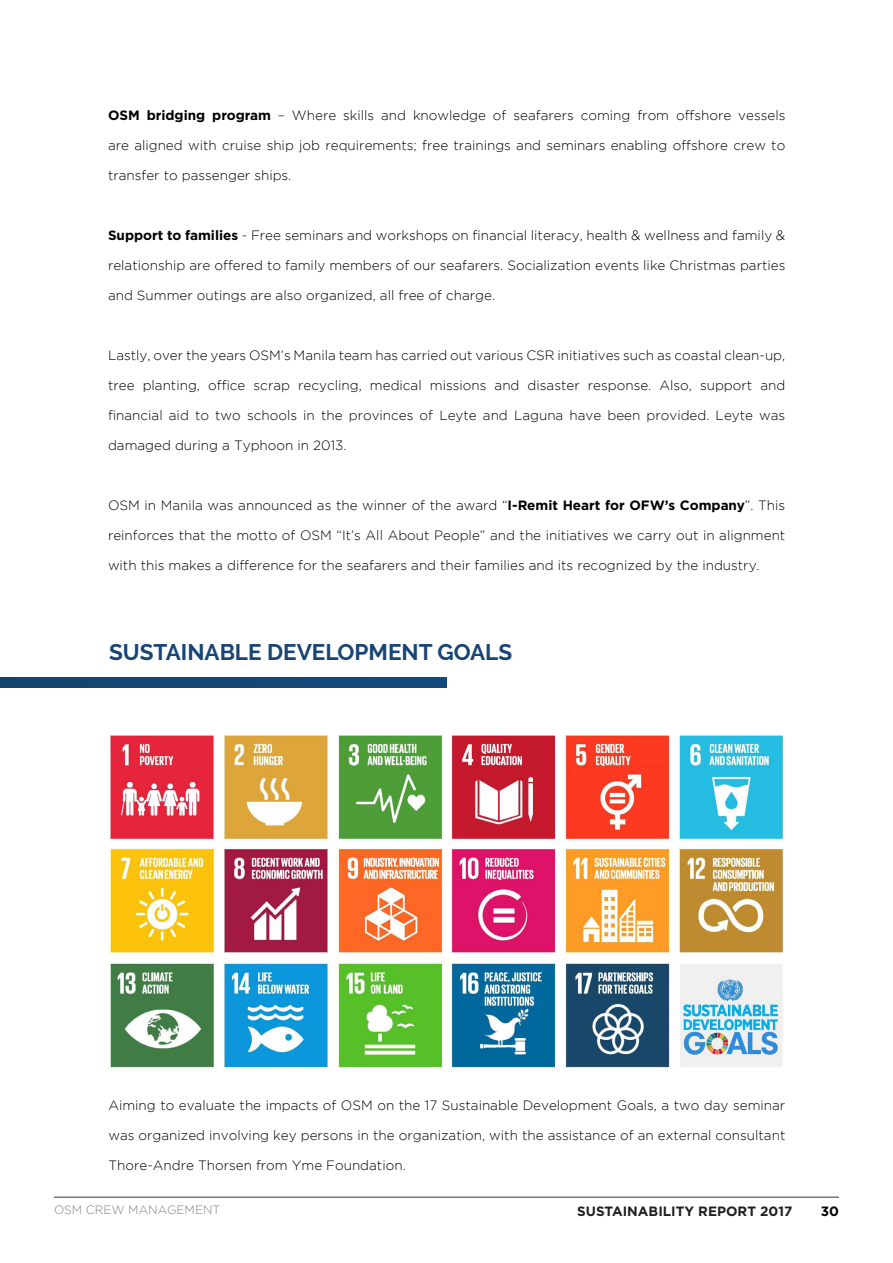
<style>
.page{position:relative;width:893px;height:1263px;background:#fff}
.page>*{position:absolute;margin:0;border:0;box-sizing:border-box;transform-origin:0 0}
.t1{font:700 22.5px "Raleway";color:#174575}
.t2{font:300 13.5px "Gotham";color:#000}
.t3{font:700 13.5px "Gotham";color:#221f20}
.t4{font:700 13.5px "Gotham";color:#000}
.t5{font:300 12px "Gotham";color:#828180}
.s1{font-weight:700}
</style>
<div class="page">
<hr style="left:54px;top:1196px;width:785px;height:2px;background:#777">
<div style="left:0;top:678px;width:447px;height:9px;background:#134775"></div>
<img style="left:109px;top:735px;width:675px;height:333px">
<p class="t2" style="left:108px;top:108px;width:679px"><span class="s1">OSM bridging program</span> – Where skills and knowledge of seafarers coming from offshore vessels</p>
<p class="t2" style="left:108px;top:138px;width:679px">are aligned with cruise ship job requirements; free trainings and seminars enabling offshore crew to</p>
<p class="t2" style="left:108px;top:168px;width:185px">transfer to passenger ships.</p>
<p class="t2" style="left:108px;top:228px;width:679px"><span class="s1">Support to families</span> - Free seminars and workshops on financial literacy, health &amp; wellness and family &amp;</p>
<p class="t2" style="left:108px;top:258px;width:679px">relationship are offered to family members of our seafarers. Socialization events like Christmas parties</p>
<p class="t2" style="left:108px;top:288px;width:389px">and Summer outings are also organized, all free of charge.</p>
<p class="t2" style="left:108px;top:348px;width:679px">Lastly, over the years OSM’s Manila team has carried out various CSR initiatives such as coastal clean-up,</p>
<p class="t2" style="left:108px;top:378px;width:679px">tree planting, office scrap recycling, medical missions and disaster response. Also, support and</p>
<p class="t2" style="left:108px;top:408px;width:679px">financial aid to two schools in the provinces of Leyte and Laguna have been provided. Leyte was</p>
<p class="t2" style="left:108px;top:438px;width:240px">damaged during a Typhoon in 2013.</p>
<p class="t2" style="left:108px;top:498px;width:679px">OSM in Manila was announced as the winner of the award “<span class="s1">I-Remit Heart for OFW’s Company</span>”. This</p>
<p class="t2" style="left:108px;top:528px;width:679px">reinforces that the motto of OSM “It’s All About People” and the initiatives we carry out in alignment</p>
<p class="t2" style="left:108px;top:558px;width:653px">with this makes a difference for the seafarers and their families and its recognized by the industry.</p>
<h1 class="t1" style="left:109px;top:639px;width:405px">SUSTAINABLE DEVELOPMENT GOALS</h1>
<p class="t2" style="left:108px;top:1098px;width:678px">Aiming to evaluate the impacts of OSM on the 17 Sustainable Development Goals, a two day seminar</p>
<p class="t2" style="left:108px;top:1128px;width:678px">was organized involving key persons in the organization, with the assistance of an external consultant</p>
<p class="t2" style="left:108px;top:1158px;width:299px">Thore-Andre Thorsen from Yme Foundation.</p>
<p class="t5" style="left:54px;top:1203px;width:168px">OSM CREW MANAGEMENT</p>
<p class="t3" style="left:577px;top:1202px;width:217px">SUSTAINABILITY REPORT 2017</p>
<p class="t4" style="left:821px;top:1202px;width:20px">30</p>
</div>
